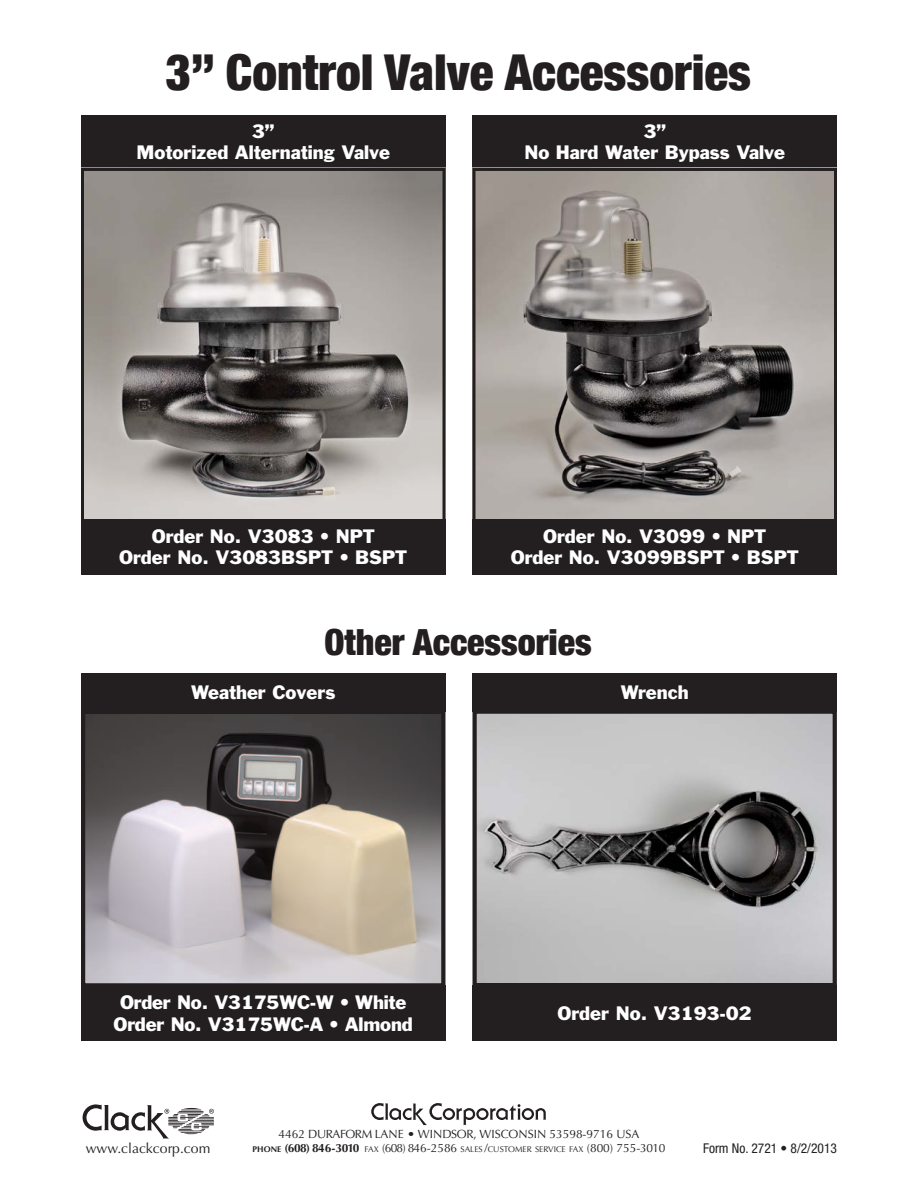
<style>
.page{position:relative;width:918px;height:1188px;background:#fff}
.page>*{position:absolute;margin:0;border:0;box-sizing:border-box;transform-origin:0 0}
.t1{font:900 condensed 49.5px "Helvetica Neue";color:#231f20}
.t2{font:900 condensed 36px "Helvetica Neue";color:#231f20}
.t3{font:25.35px "Franklin Gothic Std";color:#fff}
.t4{font:18px/21.6px "Franklin Gothic Std";color:#fff;text-align:center}
.t5{font:13.95px "Optima LT Std";color:#231f20}
.t6{font:condensed 13.5px "Helvetica Neue LT Std";color:#231f20}
.t7{font:11.85px "Optima LT Std";color:#231f20}
.t8{font:8.4px "Optima LT Std";color:#231f20}
.s1{font-weight:700}
.s2{font-weight:700;font-size:11.85px}
.s3{font-size:11.85px}
</style>
<div class="page">
<svg style="left:83px;top:1104px;width:131px;height:34px"></svg>
<svg style="left:371px;top:1103px;width:175px;height:22px"></svg>
<div style="left:81px;top:115px;width:365px;height:54px;background:#231f20"></div>
<img style="left:85px;top:172px;width:357px;height:347px">
<div style="left:81px;top:168px;width:365px;height:378px;border:3px solid #231f20"></div>
<div style="left:81px;top:519px;width:365px;height:56px;background:#231f20"></div>
<div style="left:472px;top:115px;width:365px;height:54px;background:#231f20"></div>
<img style="left:476px;top:172px;width:357px;height:347px">
<div style="left:472px;top:168px;width:365px;height:378px;border:3px solid #231f20"></div>
<div style="left:472px;top:519px;width:365px;height:56px;background:#231f20"></div>
<div style="left:472px;top:673px;width:365px;height:39px;background:#231f20"></div>
<img style="left:477px;top:715px;width:355px;height:267px">
<div style="left:472px;top:710px;width:365px;height:277px;border:4px solid #231f20"></div>
<div style="left:472px;top:985px;width:365px;height:56px;background:#231f20"></div>
<div style="left:81px;top:673px;width:365px;height:39px;background:#231f20"></div>
<img style="left:86px;top:715px;width:354px;height:267px">
<div style="left:81px;top:710px;width:364px;height:277px;border:4px solid #231f20"></div>
<div style="left:81px;top:985px;width:364px;height:56px;background:#231f20"></div>
<h1 class="t1" style="left:165px;top:32px;width:587px">3” Control Valve Accessories</h1>
<p class="t4" style="left:136px;top:120px;width:255px">3”<br>Motorized Alternating Valve</p>
<p class="t4" style="left:524px;top:120px;width:262px">3”<br>No Hard Water Bypass Valve</p>
<p class="t4" style="left:119px;top:525px;width:290px">Order No. V3083 • NPT<br>Order No. V3083BSPT • BSPT</p>
<p class="t4" style="left:511px;top:525px;width:290px">Order No. V3099 • NPT<br>Order No. V3099BSPT • BSPT</p>
<h2 class="t2" style="left:325px;top:612px;width:269px">Other Accessories</h2>
<p class="t4" style="left:191px;top:682px;width:146px">Weather Covers</p>
<p class="t4" style="left:621px;top:682px;width:69px">Wrench</p>
<p class="t4" style="left:114px;top:991px;width:301px">Order No. V3175WC-W • White<br>Order No. V3175WC-A • Almond</p>
<h3 class="t3" style="left:194px;top:993px;width:140px">V3008-04</h3>
<p class="t4" style="left:558px;top:1002px;width:196px">Order No. V3193-02</p>
<p class="t7" style="left:279px;top:1127px;width:362px">4462 DURAFORM LANE • WINDSOR, WISCONSIN 53598-9716 USA</p>
<p class="t5" style="left:86px;top:1140px;width:126px">www.clackcorp.com</p>
<p class="t8" style="left:253px;top:1144px;width:414px"><span class="s1">PHONE</span> <span class="s2">(608) 846-3010</span> FAX <span class="s3">(608) 846-2586</span> SALES <span class="s3">/</span>CUSTOMER SERVICE FAX <span class="s3">(800) 755-3010</span></p>
<p class="t6" style="left:703px;top:1140px;width:135px">Form No. 2721 • 8/2/2013</p>
</div>
